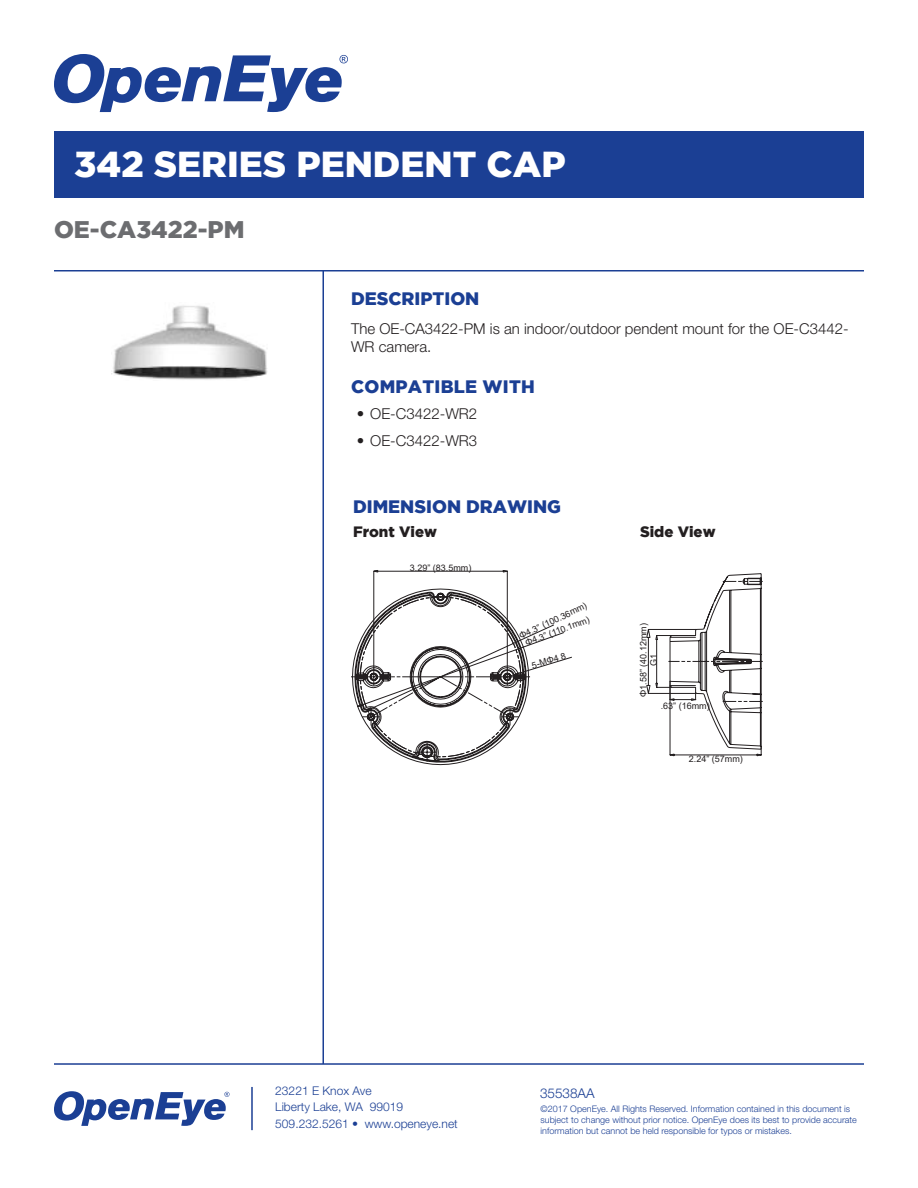
<style>
.page{position:relative;width:918px;height:1188px;background:#fff}
.page>*{position:absolute;margin:0;border:0;box-sizing:border-box;transform-origin:0 0}
.t1{font:900 36px "Gotham";color:#fff}
.t2{font:900 24px "Gotham";color:#6c6d70}
.t3{font:900 18px "Gotham";color:#1b3f94}
.t4{font:300 15px/18px "Helvetica Neue";color:#231f20}
.t5{font:900 15px "Gotham";color:#231f20}
.t6{font:300 13.5px "Helvetica Neue";color:#1b3f94}
.t7{font:300 12px "Helvetica Neue";color:#1b3f94}
.t8{font:300 9px/10.8px "Helvetica Neue";color:#1b3f94}
.t9{font:9px "Arial";color:#231f20}
.s1{font-weight:800}
</style>
<div class="page">
<svg style="left:54px;top:54px;width:294px;height:58px"></svg>
<svg style="left:351px;top:570px;width:221px;height:195px"></svg>
<svg style="left:646px;top:573px;width:117px;height:183px"></svg>
<hr style="left:54px;top:1063px;width:810px;height:2px;background:#1b3f94">
<hr style="left:322px;top:271px;width:2px;height:793px;background:#1b3f94">
<hr style="left:54px;top:270px;width:810px;height:2px;background:#1b3f94">
<div style="left:54px;top:131px;width:810px;height:66px;background:#1b3f94"></div>
<svg style="left:54px;top:1091px;width:176px;height:35px"></svg>
<hr style="left:251px;top:1087px;width:2px;height:43px;background:#1b3f94">
<img style="left:111px;top:305px;width:156px;height:75px">
<p class="t1" style="left:74px;top:144px;width:493px">342 SERIES PENDENT CAP</p>
<p class="t2" style="left:54px;top:216px;width:192px">OE-CA3422-PM</p>
<p class="t3" style="left:351px;top:288px;width:130px">DESCRIPTION</p>
<p class="t4" style="left:351px;top:320px;width:499px">The OE-CA3422-PM is an indoor/outdoor pendent mount for the OE-C3442-<br>WR camera.</p>
<p class="t3" style="left:351px;top:376px;width:185px">COMPATIBLE WITH</p>
<p class="t4" style="left:357px;top:405px;width:122px"><span class="s1">•</span> OE-C3422-WR2</p>
<p class="t4" style="left:357px;top:432px;width:122px"><span class="s1">•</span> OE-C3422-WR3</p>
<p class="t3" style="left:353px;top:496px;width:210px">DIMENSION DRAWING</p>
<p class="t5" style="left:353px;top:523px;width:85px">Front View</p>
<p class="t5" style="left:640px;top:523px;width:77px">Side View</p>
<p class="t9" style="left:410px;top:561px;width:63px">3.29” (83.5mm)</p>
<p class="t9" style="left:517px;top:631px;width:75px;rotate:-25deg">Φ4.3” (100.36mm)</p>
<p class="t9" style="left:523px;top:637px;width:70px;rotate:-20deg">Φ4.3” (110.1mm)</p>
<p class="t9" style="left:530px;top:660px;width:37px;rotate:-17deg">5-MΦ4 8</p>
<p class="t9" style="left:637px;top:697px;width:75px;rotate:-90deg">Φ1.58” (40.12mm)</p>
<p class="t9" style="left:647px;top:666px;width:14px;rotate:-90deg">G1</p>
<p class="t9" style="left:661px;top:699px;width:51px">.63” (16mm)</p>
<p class="t9" style="left:689px;top:753px;width:56px">2.24” (57mm)</p>
<p class="t7" style="left:275px;top:1083px;width:98px">23221 E Knox Ave</p>
<p class="t6" style="left:540px;top:1085px;width:56px">35538AA</p>
<p class="t7" style="left:275px;top:1100px;width:129px">Liberty Lake, WA 99019</p>
<p class="t7" style="left:275px;top:1116px;width:184px">509.232.5261 • www.openeye.net</p>
<p class="t8" style="left:541px;top:1104px;width:318px">©2017 OpenEye. All Rights Reserved. Information contained in this document is subject to change without prior notice. OpenEye does its best to provide accurate information but cannot be held responsible for typos or mistakes.</p>
</div>
